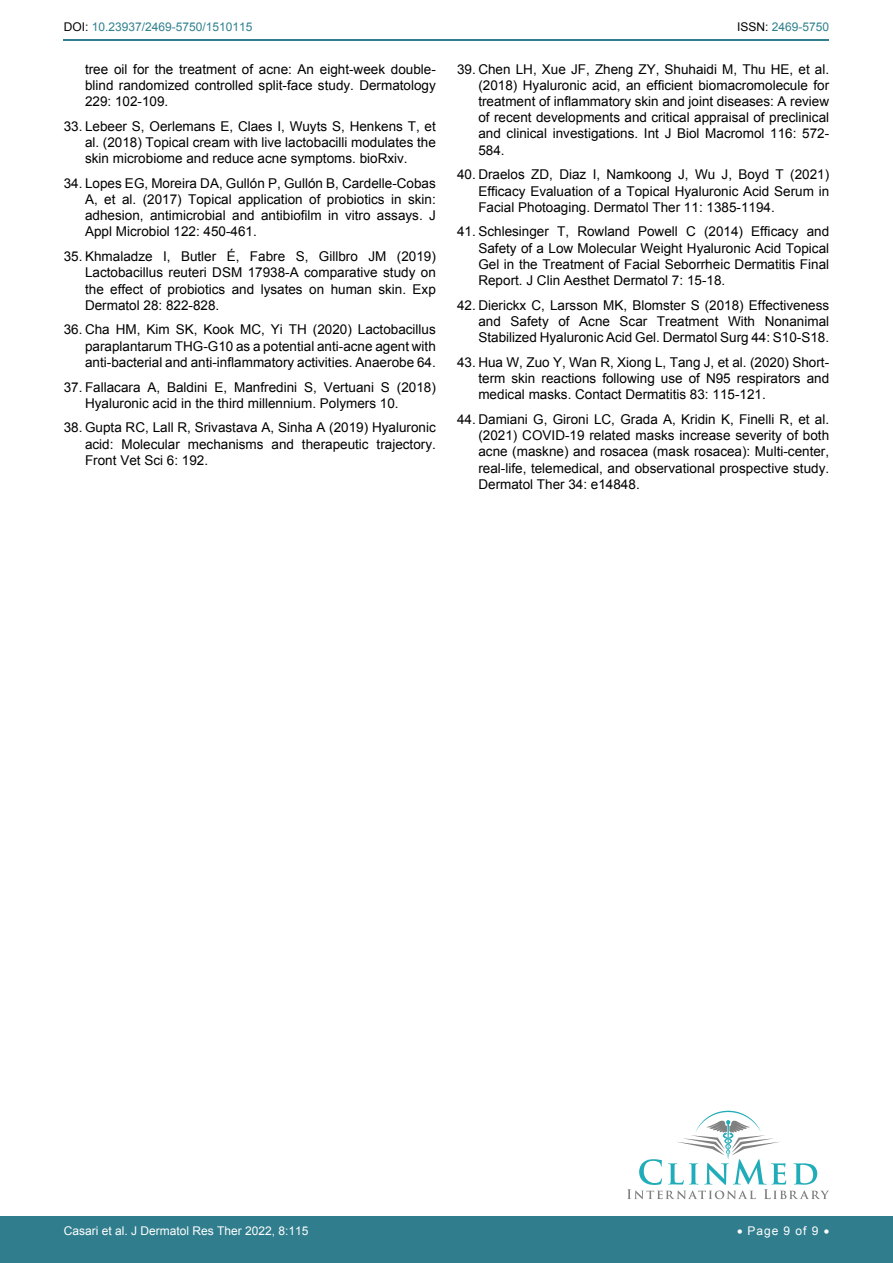
<style>
.page{position:relative;width:893px;height:1263px;background:#fff}
.page>*{position:absolute;margin:0;border:0;box-sizing:border-box;transform-origin:0 0}
.t1{font:13.5px/16.2px "Arial";color:#000;text-align:justify}
.t2{font:12px "Arial";color:#fff}
.t3{font:12px "Arial";color:#30808d}
.s1{color:#000}
</style>
<div class="page">
<hr style="left:64px;top:40px;width:765px;height:1px;background:#30808d">
<div style="left:0;top:1217px;width:893px;height:46px;background:#307d8d"></div>
<svg style="left:627px;top:1111px;width:202px;height:88px"></svg>
<p class="t3" style="left:64px;top:19px;width:190px"><span class="s1">DOI:</span> 10.23937/2469-5750/1510115</p>
<p class="t3" style="left:737px;top:19px;width:94px"><span class="s1">ISSN:</span> 2469-5750</p>
<p class="t1" style="left:85px;top:61px;width:352px">tree oil for the treatment of acne: An eight-week double&shy;blind randomized controlled split-face study. Dermatology 229: 102-109.</p>
<p class="t1" style="left:85px;top:118px;width:352px;text-indent:-21px">33. Lebeer S, Oerlemans E, Claes I, Wuyts S, Henkens T, et al. (2018) Topical cream with live lactobacilli modulates the skin microbiome and reduce acne symptoms. bioRxiv.</p>
<p class="t1" style="left:85px;top:175px;width:352px;text-indent:-21px">34. Lopes EG, Moreira DA, Gullón P, Gullón B, Cardelle-Cobas A, et al. (2017) Topical application of probiotics in skin: adhesion, antimicrobial and antibiofilm in vitro assays. J Appl Microbiol 122: 450-461.</p>
<p class="t1" style="left:85px;top:248px;width:352px;text-indent:-21px">35. Khmaladze I, Butler É, Fabre S, Gillbro JM (2019)<br>Lactobacillus reuteri DSM 17938-A comparative study on the effect of probiotics and lysates on human skin. Exp Dermatol 28: 822-828.</p>
<p class="t1" style="left:85px;top:322px;width:352px;text-indent:-21px">36. Cha HM, Kim SK, Kook MC, Yi TH (2020) Lactobacillus paraplantarum THG-G10 as a potential anti-acne agent with anti-bacterial and anti-inflammatory activities. Anaerobe 64.</p>
<p class="t1" style="left:85px;top:379px;width:352px;text-indent:-21px">37. Fallacara A, Baldini E, Manfredini S, Vertuani S (2018)<br>Hyaluronic acid in the third millennium. Polymers 10.</p>
<p class="t1" style="left:85px;top:420px;width:352px;text-indent:-21px">38. Gupta RC, Lall R, Srivastava A, Sinha A (2019) Hyaluronic acid: Molecular mechanisms and therapeutic trajectory.<br>Front Vet Sci 6: 192.</p>
<p class="t1" style="left:478px;top:61px;width:352px;text-indent:-21px">39. Chen LH, Xue JF, Zheng ZY, Shuhaidi M, Thu HE, et al. (2018) Hyaluronic acid, an efficient biomacromolecule for treatment of inflammatory skin and joint diseases: A review of recent developments and critical appraisal of preclinical and clinical investigations. Int J Biol Macromol 116: 572- 584.</p>
<p class="t1" style="left:478px;top:167px;width:352px;text-indent:-21px">40. Draelos ZD, Diaz I, Namkoong J, Wu J, Boyd T (2021)<br>Efficacy Evaluation of a Topical Hyaluronic Acid Serum in Facial Photoaging. Dermatol Ther 11: 1385-1194.</p>
<p class="t1" style="left:478px;top:224px;width:352px;text-indent:-21px">41. Schlesinger T, Rowland Powell C (2014) Efficacy and Safety of a Low Molecular Weight Hyaluronic Acid Topical Gel in the Treatment of Facial Seborrheic Dermatitis Final Report. J Clin Aesthet Dermatol 7: 15-18.</p>
<p class="t1" style="left:478px;top:297px;width:352px;text-indent:-21px">42. Dierickx C, Larsson MK, Blomster S (2018) Effectiveness and Safety of Acne Scar Treatment With Nonanimal Stabilized Hyaluronic Acid Gel. Dermatol Surg 44: S10-S18.</p>
<p class="t1" style="left:478px;top:354px;width:352px;text-indent:-21px">43. Hua W, Zuo Y, Wan R, Xiong L, Tang J, et al. (2020) Short&shy;term skin reactions following use of N95 respirators and medical masks. Contact Dermatitis 83: 115-121.</p>
<p class="t1" style="left:478px;top:411px;width:352px;text-indent:-21px">44. Damiani G, Gironi LC, Grada A, Kridin K, Finelli R, et al. (2021) COVID-19 related masks increase severity of both acne (maskne) and rosacea (mask rosacea): Multi-center, real-life, telemedical, and observational prospective study.<br>Dermatol Ther 34: e14848.</p>
<p class="t2" style="left:64px;top:1223px;width:246px">Casari et al. J Dermatol Res Ther 2022, 8:115</p>
<p class="t2" style="left:737px;top:1223px;width:94px">• Page 9 of 9 •</p>
</div>
